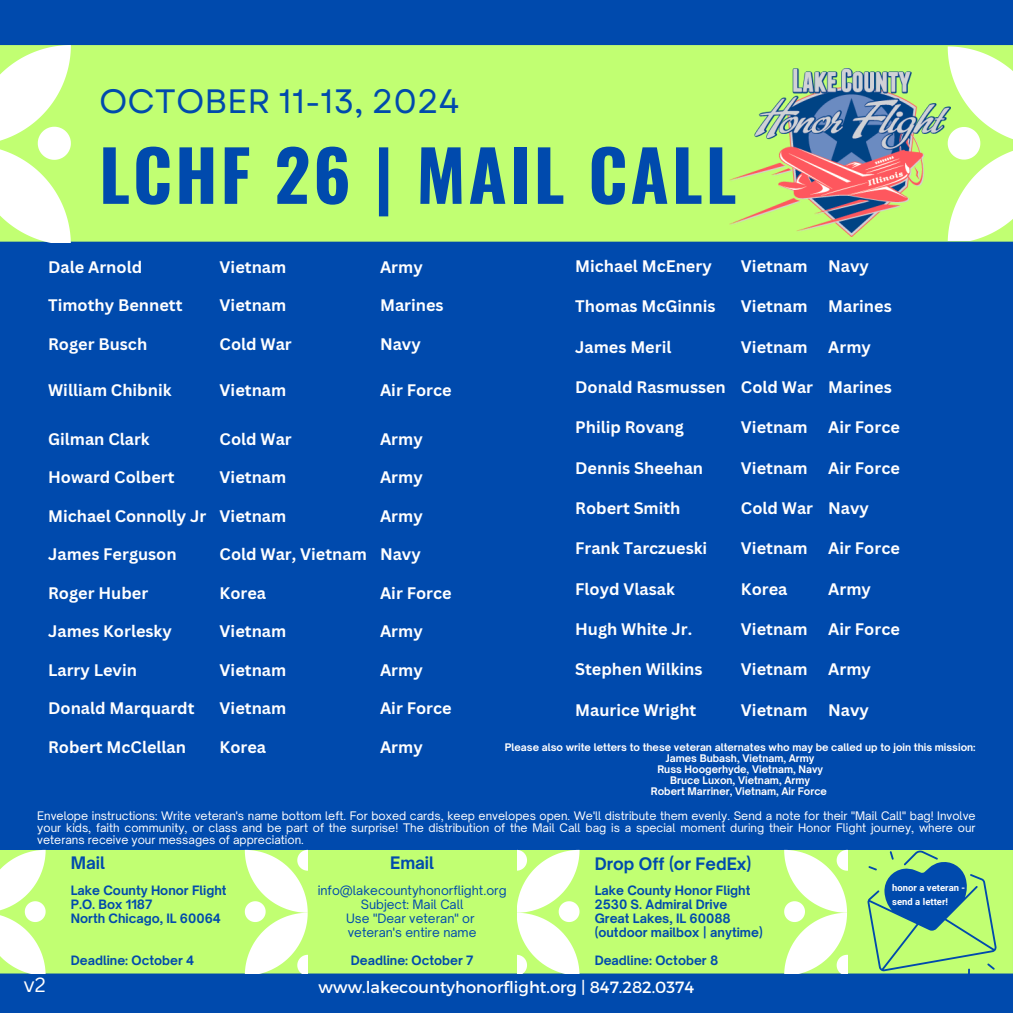
<style>
.page{position:relative;width:1013px;height:1013px;background:#fff}
.page>*{position:absolute;margin:0;border:0;box-sizing:border-box;transform-origin:0 0}
.t1{font:700 69.75px "Oswald";letter-spacing:.04em;color:#004aad}
.t2{font:33.75px "Garet";color:#004aad}
.t3{font:20px "Canva Sans";color:#fff}
.t4{font:700 16.5px "Open Sauce One";color:#004aad}
.t5{font:700 16.25px "Canva Sans";color:#fff}
.t6{font:16.25px "Montserrat";color:#fff}
.t7{font:700 12.38px/14px "Open Sauce One";color:#004aad}
.t8{font:12.38px "Open Sauce One";color:#004aad}
.t9{font:11.25px/12.2px "Open Sauce One";color:#fff;text-align:justify}
.t10{font:700 10px "Open Sauce One";color:#fff}
.t11{font:700 9.5px/13.9px "Roboto";letter-spacing:.005em;color:#fff}
</style>
<div class="page">
<div style="left:0;top:0;width:1012px;height:1012px;background:#004aad"></div>
<div style="left:71px;top:45px;width:941px;height:197px;background:#c1ff72"></div>
<img style="left:729px;top:69px;width:218px;height:167px">
<div style="left:46px;top:849px;width:966px;height:124px;background:#c1ff72"></div>
<svg style="left:867px;top:850px;width:129px;height:124px"></svg>
<svg style="left:245px;top:849px;width:63px;height:124px;background:#e8fdcf"></svg>
<svg style="left:517px;top:849px;width:62px;height:124px;background:#e8fdd0"></svg>
<svg style="left:0;top:849px;width:46px;height:124px;background:#e8fdd0"></svg>
<svg style="left:784px;top:849px;width:63px;height:124px;background:#e8fdcf"></svg>
<svg style="left:0;top:45px;width:71px;height:197px;background:#eafed1"></svg>
<svg style="left:947px;top:46px;width:65px;height:194px;background:#eafed0"></svg>
<p class="t2" style="left:99px;top:76px;width:362px">OCTOBER 11-13, 2024</p>
<p class="t1" style="left:99px;top:121px;width:639px">LCHF 26 | MAIL CALL</p>
<p class="t5" style="left:48px;top:255px;width:96px">Dale Arnold</p>
<h2 class="t5" style="left:220px;top:255px;width:68px">Vietnam</h2>
<h1 class="t5" style="left:380px;top:255px;width:44px">Army</h1>
<p class="t5" style="left:48px;top:294px;width:136px">Timothy Bennett</p>
<p class="t5" style="left:220px;top:294px;width:68px">Vietnam</p>
<p class="t5" style="left:380px;top:294px;width:65px">Marines</p>
<p class="t5" style="left:48px;top:332px;width:101px">Roger Busch</p>
<p class="t5" style="left:220px;top:332px;width:74px">Cold War</p>
<p class="t5" style="left:380px;top:332px;width:42px">Navy</p>
<p class="t5" style="left:48px;top:379px;width:125px">William Chibnik</p>
<p class="t5" style="left:220px;top:379px;width:68px">Vietnam</p>
<p class="t5" style="left:380px;top:379px;width:73px">Air Force</p>
<p class="t5" style="left:48px;top:427px;width:103px">Gilman Clark</p>
<p class="t5" style="left:220px;top:427px;width:74px">Cold War</p>
<p class="t5" style="left:380px;top:427px;width:44px">Army</p>
<p class="t5" style="left:48px;top:466px;width:128px">Howard Colbert</p>
<p class="t5" style="left:220px;top:466px;width:68px">Vietnam</p>
<p class="t5" style="left:380px;top:466px;width:44px">Army</p>
<p class="t5" style="left:48px;top:504px;width:160px">Michael Connolly Jr</p>
<p class="t5" style="left:220px;top:504px;width:68px">Vietnam</p>
<p class="t5" style="left:380px;top:504px;width:44px">Army</p>
<p class="t5" style="left:48px;top:543px;width:130px">James Ferguson</p>
<p class="t5" style="left:220px;top:543px;width:149px">Cold War, Vietnam</p>
<p class="t5" style="left:380px;top:543px;width:42px">Navy</p>
<p class="t5" style="left:48px;top:581px;width:102px">Roger Huber</p>
<p class="t5" style="left:220px;top:581px;width:48px">Korea</p>
<p class="t5" style="left:380px;top:581px;width:73px">Air Force</p>
<p class="t5" style="left:48px;top:619px;width:125px">James Korlesky</p>
<p class="t5" style="left:220px;top:619px;width:68px">Vietnam</p>
<p class="t5" style="left:380px;top:619px;width:44px">Army</p>
<p class="t5" style="left:48px;top:658px;width:90px">Larry Levin</p>
<p class="t5" style="left:220px;top:658px;width:68px">Vietnam</p>
<p class="t5" style="left:380px;top:658px;width:44px">Army</p>
<p class="t5" style="left:48px;top:696px;width:148px">Donald Marquardt</p>
<p class="t5" style="left:220px;top:696px;width:68px">Vietnam</p>
<p class="t5" style="left:380px;top:696px;width:73px">Air Force</p>
<p class="t5" style="left:48px;top:735px;width:139px">Robert McClellan</p>
<p class="t5" style="left:220px;top:735px;width:48px">Korea</p>
<p class="t5" style="left:380px;top:735px;width:44px">Army</p>
<p class="t5" style="left:575px;top:255px;width:138px">Michael McEnery</p>
<p class="t5" style="left:741px;top:255px;width:68px">Vietnam</p>
<p class="t5" style="left:828px;top:255px;width:42px">Navy</p>
<p class="t5" style="left:575px;top:295px;width:142px">Thomas McGinnis</p>
<p class="t5" style="left:741px;top:295px;width:68px">Vietnam</p>
<p class="t5" style="left:828px;top:295px;width:65px">Marines</p>
<p class="t5" style="left:575px;top:335px;width:98px">James Meril</p>
<p class="t5" style="left:741px;top:335px;width:68px">Vietnam</p>
<p class="t5" style="left:828px;top:335px;width:44px">Army</p>
<p class="t5" style="left:575px;top:376px;width:152px">Donald Rasmussen</p>
<p class="t5" style="left:741px;top:376px;width:74px">Cold War</p>
<p class="t5" style="left:828px;top:376px;width:65px">Marines</p>
<p class="t5" style="left:575px;top:416px;width:110px">Philip Rovang</p>
<p class="t5" style="left:741px;top:416px;width:68px">Vietnam</p>
<p class="t5" style="left:828px;top:416px;width:73px">Air Force</p>
<p class="t5" style="left:575px;top:456px;width:129px">Dennis Sheehan</p>
<p class="t5" style="left:741px;top:456px;width:68px">Vietnam</p>
<p class="t5" style="left:828px;top:456px;width:73px">Air Force</p>
<p class="t5" style="left:575px;top:497px;width:107px">Robert Smith</p>
<p class="t5" style="left:741px;top:497px;width:74px">Cold War</p>
<p class="t5" style="left:828px;top:497px;width:42px">Navy</p>
<p class="t5" style="left:575px;top:537px;width:134px">Frank Tarczueski</p>
<p class="t5" style="left:741px;top:537px;width:68px">Vietnam</p>
<p class="t5" style="left:828px;top:537px;width:73px">Air Force</p>
<p class="t5" style="left:575px;top:577px;width:101px">Floyd Vlasak</p>
<p class="t5" style="left:741px;top:577px;width:48px">Korea</p>
<p class="t5" style="left:828px;top:577px;width:44px">Army</p>
<p class="t5" style="left:575px;top:617px;width:119px">Hugh White Jr.</p>
<p class="t5" style="left:741px;top:617px;width:68px">Vietnam</p>
<p class="t5" style="left:828px;top:617px;width:73px">Air Force</p>
<p class="t5" style="left:575px;top:658px;width:129px">Stephen Wilkins</p>
<p class="t5" style="left:741px;top:658px;width:68px">Vietnam</p>
<p class="t5" style="left:828px;top:658px;width:44px">Army</p>
<p class="t5" style="left:575px;top:698px;width:123px">Maurice Wright</p>
<p class="t5" style="left:741px;top:698px;width:68px">Vietnam</p>
<p class="t5" style="left:828px;top:698px;width:42px">Navy</p>
<p class="t10" style="left:505px;top:741px;width:472px">Please also write letters to these veteran alternates who may be called up to join this mission:</p>
<p class="t10" style="left:666px;top:752px;width:150px">James Bubash, Vietnam, Army</p>
<p class="t10" style="left:657px;top:763px;width:167px">Russ Hoogerhyde, Vietnam, Navy</p>
<p class="t10" style="left:670px;top:774px;width:141px">Bruce Luxon, Vietnam, Army</p>
<h6 class="t10" style="left:650px;top:785px;width:178px">Robert Marriner, Vietnam, Air Force</h6>
<p class="t9" style="left:37px;top:809px;width:939px">Envelope instructions: Write veteran's name bottom left. For boxed cards, keep envelopes open. We'll distribute them evenly. Send a note for their "Mail Call" bag! Involve your kids, faith community, or class and be part of the surprise! The distribution of the Mail Call bag is a special moment during their Honor Flight journey, where our veterans receive your messages of appreciation.</p>
<p class="t3" style="left:23px;top:970px;width:24px">v2</p>
<h4 class="t4" style="left:71px;top:853px;width:36px">Mail</h4>
<h6 class="t7" style="left:71px;top:883px;width:157px">Lake County Honor Flight<br>P.O. Box 1187<br>North Chicago, IL 60064</h6>
<p class="t7" style="left:71px;top:953px;width:125px">Deadline: October 4</p>
<p class="t4" style="left:390px;top:853px;width:46px">Email</p>
<p class="t8" style="left:318px;top:882px;width:190px">info@lakecountyhonorflight.org</p>
<p class="t8" style="left:361px;top:896px;width:104px">Subject: Mail Call</p>
<p class="t8" style="left:346px;top:910px;width:130px">Use "Dear veteran" or</p>
<p class="t8" style="left:348px;top:924px;width:130px">veteran's entire name</p>
<p class="t7" style="left:351px;top:953px;width:124px">Deadline: October 7</p>
<p class="t4" style="left:594px;top:853px;width:158px">Drop Off (or FedEx)</p>
<p class="t7" style="left:594px;top:883px;width:157px">Lake County Honor Flight<br>2530 S. Admiral Drive<br>Great Lakes, IL 60088</p>
<p class="t7" style="left:594px;top:925px;width:169px">(outdoor mailbox | anytime)</p>
<p class="t7" style="left:594px;top:953px;width:125px">Deadline: October 8</p>
<p class="t6" style="left:319px;top:976px;width:377px">www.lakecountyhonorflight.org | 847.282.0374</p>
<p class="t11" style="left:892px;top:881px;width:75px">honor a veteran - send a letter!</p>
</div>
